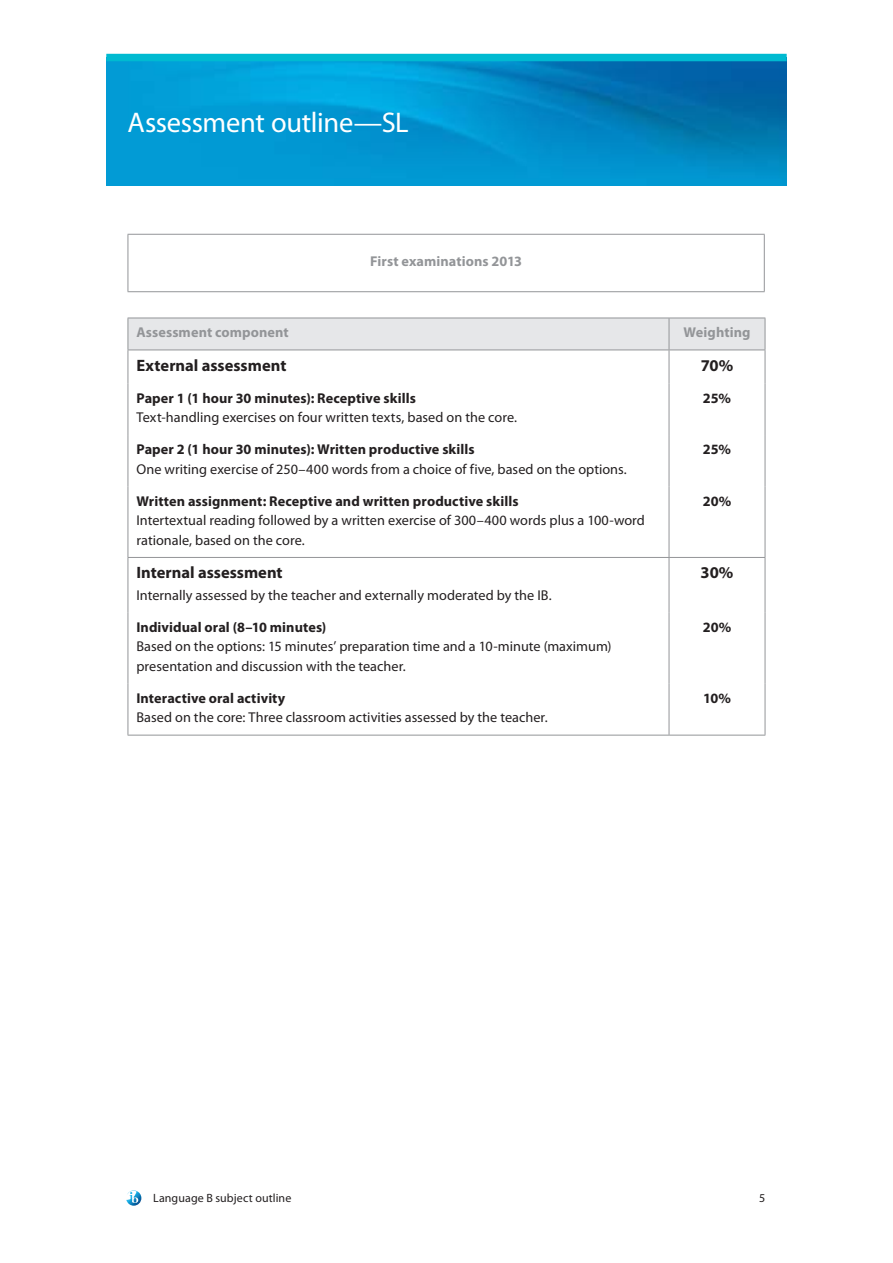
<style>
.page{position:relative;width:893px;height:1263px;background:#fff}
.page>*{position:absolute;margin:0;border:0;box-sizing:border-box;transform-origin:0 0}
.t1{font:28.5px "Myriad Pro";letter-spacing:-.01em;color:#fff}
.t2{font:700 16.5px "Myriad Pro";color:#231f20}
.t3{font:14.25px/19.5px "Myriad Pro";color:#231f20}
.t4{font:700 14.25px "Myriad Pro";letter-spacing:.005em;color:#231f20}
.t5{font:700 14.25px "Myriad Pro";letter-spacing:.005em;color:#939598}
.t6{font:12px "Myriad Pro";letter-spacing:.01em;color:#231f20}
</style>
<div class="page">
<svg style="left:126px;top:1190px;width:15px;height:16px"></svg>
<img style="left:106px;top:61px;width:681px;height:124px">
<div style="left:106px;top:54px;width:681px;height:7px;background:#00bad1"></div>
<hr style="left:128px;top:234px;width:637px;height:1px;background:#939598">
<hr style="left:128px;top:235px;width:1px;height:56px;background:#939598">
<hr style="left:764px;top:235px;width:1px;height:56px;background:#939598">
<hr style="left:128px;top:291px;width:637px;height:1px;background:#939598">
<div style="left:129px;top:319px;width:636px;height:31px;background:#e6e7e9"></div>
<hr style="left:128px;top:318px;width:541px;height:1px;background:#939598">
<hr style="left:128px;top:318px;width:1px;height:32px;background:#939598">
<hr style="left:669px;top:318px;width:96px;height:1px;background:#939598">
<hr style="left:669px;top:318px;width:1px;height:32px;background:#939598">
<hr style="left:765px;top:318px;width:1px;height:32px;background:#939598">
<hr style="left:128px;top:350px;width:541px;height:1px;background:#939598">
<hr style="left:128px;top:350px;width:1px;height:34px;background:#939598">
<hr style="left:669px;top:350px;width:96px;height:1px;background:#939598">
<hr style="left:669px;top:350px;width:1px;height:34px;background:#939598">
<hr style="left:765px;top:350px;width:1px;height:34px;background:#939598">
<hr style="left:128px;top:384px;width:1px;height:51px;background:#939598">
<hr style="left:669px;top:384px;width:1px;height:51px;background:#939598">
<hr style="left:765px;top:384px;width:1px;height:51px;background:#939598">
<hr style="left:128px;top:435px;width:1px;height:51px;background:#939598">
<hr style="left:669px;top:435px;width:1px;height:51px;background:#939598">
<hr style="left:765px;top:435px;width:1px;height:51px;background:#939598">
<hr style="left:128px;top:486px;width:1px;height:71px;background:#939598">
<hr style="left:669px;top:486px;width:1px;height:71px;background:#939598">
<hr style="left:765px;top:486px;width:1px;height:71px;background:#939598">
<hr style="left:128px;top:557px;width:541px;height:1px;background:#939598">
<hr style="left:128px;top:558px;width:1px;height:55px;background:#939598">
<hr style="left:669px;top:557px;width:96px;height:1px;background:#939598">
<hr style="left:669px;top:558px;width:1px;height:55px;background:#939598">
<hr style="left:765px;top:558px;width:1px;height:55px;background:#939598">
<hr style="left:128px;top:613px;width:1px;height:71px;background:#939598">
<hr style="left:669px;top:613px;width:1px;height:71px;background:#939598">
<hr style="left:765px;top:613px;width:1px;height:71px;background:#939598">
<hr style="left:128px;top:684px;width:1px;height:51px;background:#939598">
<hr style="left:669px;top:684px;width:1px;height:51px;background:#939598">
<hr style="left:765px;top:684px;width:1px;height:51px;background:#939598">
<hr style="left:128px;top:735px;width:541px;height:1px;background:#939598">
<hr style="left:669px;top:735px;width:96px;height:1px;background:#939598">
<h1 class="t1" style="left:128px;top:105px;width:283px">Assessment outline—SL</h1>
<p class="t5" style="left:370px;top:252px;width:153px">First examinations 2013</p>
<p class="t5" style="left:136px;top:323px;width:154px">Assessment component</p>
<p class="t5" style="left:684px;top:323px;width:68px">Weighting</p>
<p class="t2" style="left:136px;top:354px;width:152px">External assessment</p>
<p class="t2" style="left:701px;top:354px;width:34px">70%</p>
<p class="t4" style="left:136px;top:389px;width:281px">Paper 1 (1 hour 30 minutes): Receptive skills</p>
<p class="t3" style="left:136px;top:407px;width:382px">Text-handling exercises on four written texts, based on the core.</p>
<p class="t4" style="left:703px;top:389px;width:30px">25%</p>
<p class="t4" style="left:136px;top:440px;width:340px">Paper 2 (1 hour 30 minutes): Written productive skills</p>
<p class="t3" style="left:136px;top:459px;width:492px">One writing exercise of 250–400 words from a choice of five, based on the options.</p>
<p class="t4" style="left:703px;top:440px;width:30px">25%</p>
<p class="t4" style="left:136px;top:492px;width:384px">Written assignment: Receptive and written productive skills</p>
<p class="t3" style="left:136px;top:510px;width:510px">Intertextual reading followed by a written exercise of 300–400 words plus a 100-word rationale, based on the core.</p>
<p class="t4" style="left:703px;top:492px;width:30px">20%</p>
<p class="t2" style="left:136px;top:562px;width:148px">Internal assessment</p>
<p class="t3" style="left:136px;top:585px;width:417px">Internally assessed by the teacher and externally moderated by the IB.</p>
<p class="t2" style="left:701px;top:562px;width:34px">30%</p>
<p class="t4" style="left:136px;top:618px;width:191px">Individual oral (8–10 minutes)</p>
<p class="t3" style="left:136px;top:637px;width:477px">Based on the options: 15 minutes’ preparation time and a 10-minute (maximum) presentation and discussion with the teacher.</p>
<p class="t4" style="left:703px;top:618px;width:30px">20%</p>
<p class="t4" style="left:136px;top:689px;width:150px">Interactive oral activity</p>
<p class="t3" style="left:136px;top:708px;width:413px">Based on the core: Three classroom activities assessed by the teacher.</p>
<p class="t4" style="left:703px;top:689px;width:29px">10%</p>
<p class="t6" style="left:153px;top:1190px;width:140px">Language B subject outline</p>
<p class="t6" style="left:759px;top:1190px;width:8px">5</p>
</div>
